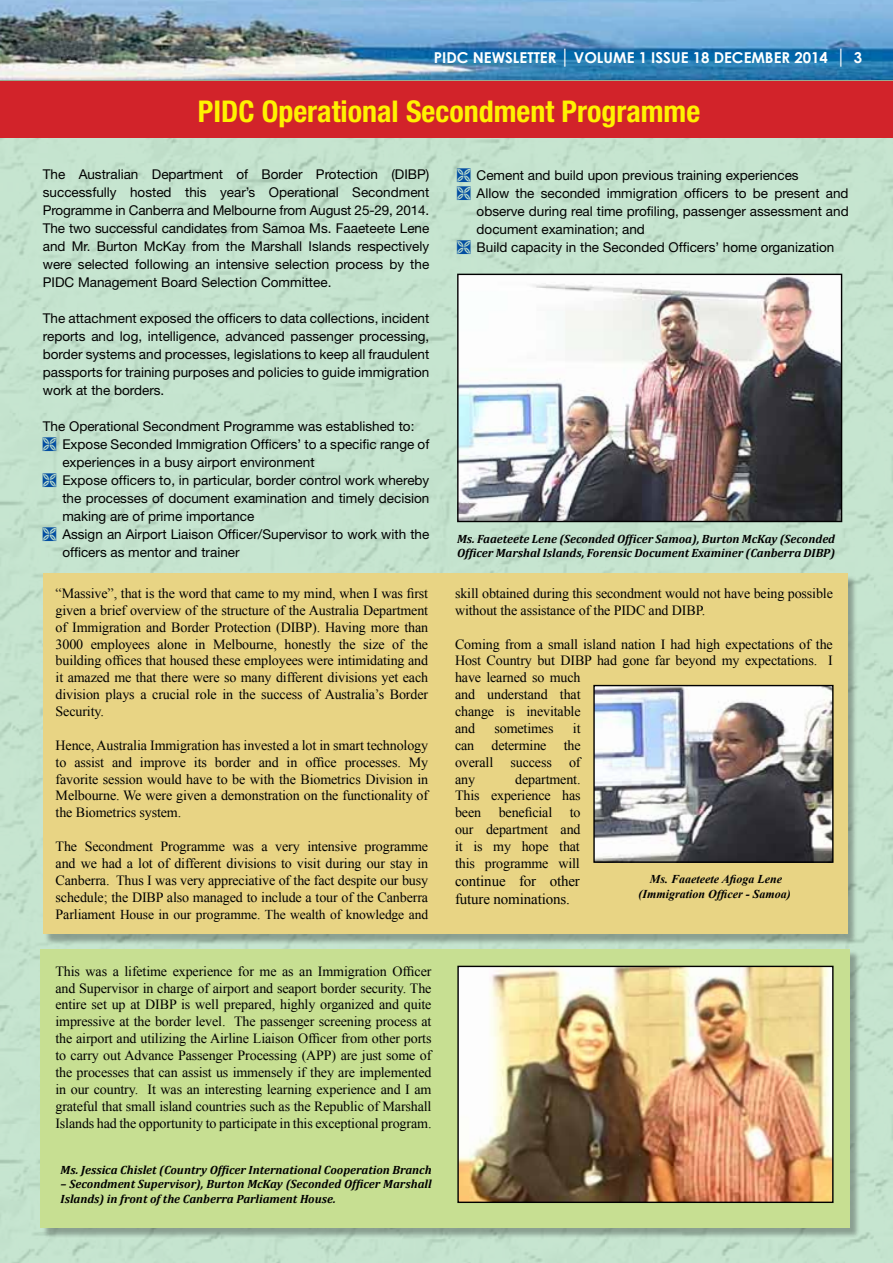
<style>
.page{position:relative;width:893px;height:1263px;background:#fff}
.page>*{position:absolute;margin:0;border:0;box-sizing:border-box;transform-origin:0 0}
.t1{font:700 condensed 30px "Helvetica Neue";color:#fff200}
.t2{font:700 15px "Century Gothic";color:#fff}
.t3{font:15px/18px "Times New Roman";letter-spacing:-.01em;color:#000}
.t4{font:14.1px/17px "Times New Roman";letter-spacing:-.01em;color:#000;text-align:justify}
.t5{font:13.5px/18px "Helvetica Neue";color:#000;text-align:justify}
.t6{font:13.5px "Times New Roman";letter-spacing:-.01em;color:#000}
.t7{font:italic 700 12px/14.4px "Cambria";color:#000}
.t8{font:italic 700 12px/14.4px "Times New Roman";color:#000;text-align:center}
.s1{font-size:19.5px}
.s2{font-size:14.1px}
</style>
<div class="page">
<img style="left:0;top:0;width:893px;height:80px">
<div style="left:0;top:80px;width:893px;height:1183px;background:#c5e4cf"></div>
<div style="left:0;top:81px;width:893px;height:56px;background:#d2232a"></div>
<hr style="left:0;top:81px;width:1px;height:1182px;background:#034ea2">
<div style="left:44px;top:575px;width:814px;height:370px;background:#000;opacity:.3"></div>
<div style="left:43px;top:574px;width:804px;height:360px;background:#e8d484"></div>
<div style="left:42px;top:950px;width:818px;height:288px;background:#000;opacity:.3"></div>
<div style="left:40px;top:949px;width:810px;height:278px;background:#c7df92"></div>
<img style="left:595px;top:687px;width:236px;height:174px">
<div style="left:593px;top:685px;width:240px;height:178px;border:1px solid #000"></div>
<img style="left:459px;top:276px;width:381px;height:244px">
<div style="left:457px;top:274px;width:385px;height:248px;border:1px solid #000"></div>
<img style="left:459px;top:968px;width:372px;height:233px">
<div style="left:457px;top:966px;width:376px;height:237px;border:1px solid #000"></div>
<svg style="left:48px;top:437px;width:8px;height:14px"></svg>
<svg style="left:53px;top:475px;width:3px;height:5px"></svg>
<p class="t2" style="left:434px;top:46px;width:430px">PIDC NEWSLETTER <span class="s1">|</span> VOLUME 1 ISSUE 18 DECEMBER 2014 <span class="s1">|</span> 3</p>
<h1 class="t1" style="left:198px;top:93px;width:504px">PIDC Operational Secondment Programme</h1>
<p class="t5" style="left:43px;top:165px;width:388px">The Australian Department of Border Protection (DIBP) successfully hosted this year’s Operational Secondment Programme in Canberra and Melbourne from August 25-29, 2014.<br>The two successful candidates from Samoa Ms. Faaeteete Lene and Mr. Burton McKay from the Marshall Islands respectively were selected following an intensive selection process by the PIDC Management Board Selection Committee.</p>
<p class="t5" style="left:43px;top:309px;width:388px">The attachment exposed the officers to data collections, incident reports and log, intelligence, advanced passenger processing, border systems and processes, legislations to keep all fraudulent passports for training purposes and policies to guide immigration work at the borders.</p>
<p class="t5" style="left:62px;top:417px;width:369px;text-align:left;text-indent:-19px">The Operational Secondment Programme was established to:<br>Expose Seconded Immigration Officers’ to a specific range of experiences in a busy airport environment<br>Expose officers to, in particular, border control work whereby the processes of document examination and timely decision making are of prime importance<br>Assign an Airport Liaison Officer/Supervisor to work with the officers as mentor and trainer</p>
<p class="t4" style="left:56px;top:584px;width:374px">“Massive”, that is the word that came to my mind, when I was first given a brief overview of the structure of the Australia Department of Immigration and Border Protection (DIBP). Having more than 3000 employees alone in Melbourne, honestly the size of the building offices that housed these employees were intimidating and it amazed me that there were so many different divisions yet each division plays a crucial role in the success of Australia’s Border Security.</p>
<p class="t4" style="left:56px;top:736px;width:374px">Hence, Australia Immigration has invested a lot in smart technology to assist and improve its border and in office processes. My favorite session would have to be with the Biometrics Division in Melbourne. We were given a demonstration on the functionality of the Biometrics system.</p>
<p class="t4" style="left:56px;top:837px;width:374px">The Secondment Programme was a very intensive programme and we had a lot of different divisions to visit during our stay in Canberra. Thus I was very appreciative of the fact despite our busy schedule; the DIBP also managed to include a tour of the Canberra</p>
<p class="t6" style="left:56px;top:904px;width:374px"><span class="s2">Parliament</span> House in our programme. The wealth of knowledge and</p>
<p class="t4" style="left:55px;top:962px;width:378px">This was a lifetime experience for me as an Immigration Officer and Supervisor in charge of airport and seaport border security. The entire set up at DIBP is well prepared, highly organized and quite impressive at the border level. The passenger screening process at the airport and utilizing the Airline Liaison Officer from other ports to carry out Advance Passenger Processing (APP) are just some of the processes that can assist us immensely if they are implemented in our country. It was an interesting learning experience and I am grateful that small island countries such as the Republic of Marshall Islands had the opportunity to participate in this exceptional program.</p>
<p class="t7" style="left:61px;top:1162px;width:372px">Ms. Jessica Chislet (Country Officer International Cooperation Branch</p>
<p class="t7" style="left:61px;top:1176px;width:372px">– Secondment Supervisor), Burton McKay (Seconded Officer Marshall<br>Islands) in front of the Canberra Parliament House.</p>
<p class="t5" style="left:477px;top:166px;width:374px;text-align:left">Cement and build upon previous training experiences<br>Allow the seconded immigration officers to be present and observe during real time profiling, passenger assessment and document examination; and<br>Build capacity in the Seconded Officers’ home organization</p>
<p class="t7" style="left:457px;top:531px;width:380px">Ms. Faaeteete Lene (Seconded Officer Samoa), Burton McKay (Seconded<br>Officer Marshal Islands, Forensic Document Examiner (Canberra DIBP)</p>
<p class="t4" style="left:455px;top:584px;width:379px">skill obtained during this secondment would not have being possible without the assistance of the PIDC and DIBP.</p>
<p class="t4" style="left:455px;top:635px;width:379px;text-align:left">Coming from a small island nation I had high expectations of the<br>Host Country but DIBP had gone far beyond my expectations. I have learned so much<br>and understand that<br>change is inevitable<br>and</p>
<p class="t4" style="left:455px;top:719px;width:127px;text-indent:118px">it can determine the overall success of any</p>
<p class="t4" style="left:494px;top:719px;width:61px">sometimes</p>
<p class="t4" style="left:455px;top:770px;width:127px;text-indent:60px">department.<br>This experience has been beneficial to our department and it is my hope that this programme will</p>
<p class="t3" style="left:455px;top:871px;width:126px">continue for other future nominations.</p>
<p class="t8" style="left:638px;top:872px;width:154px">Ms. Faaeteete Afioga Lene (Immigration Officer - Samoa)</p>
</div>
